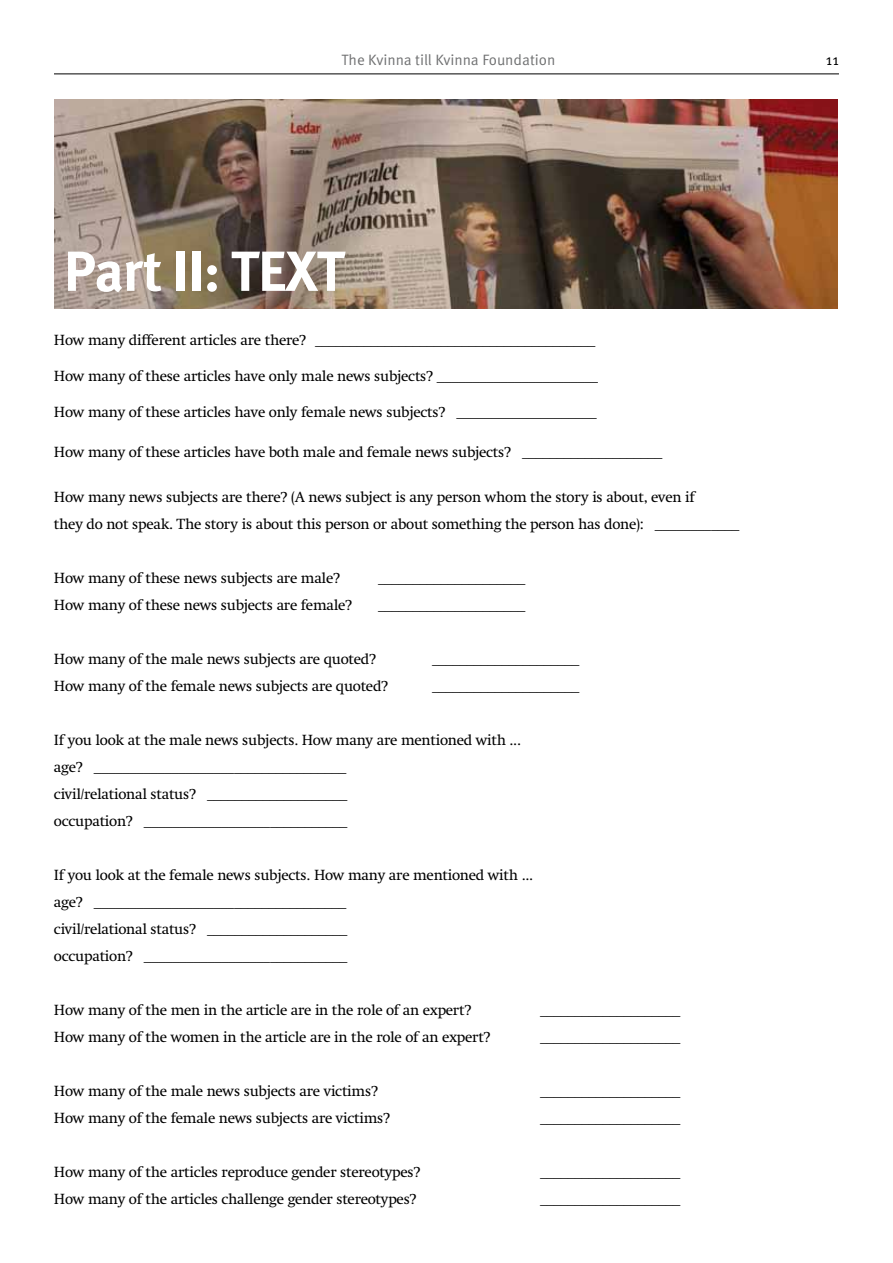
<style>
.page{position:relative;width:893px;height:1263px;background:#fff}
.page>*{position:absolute;margin:0;border:0;box-sizing:border-box;transform-origin:0 0}
.t1{font:700 56.4px "Meta OT";letter-spacing:-.02em;color:#fff}
.t2{font:15px/27px "Swift LT Std";letter-spacing:-.02em;color:#000}
.t3{font:15px "Meta OT Norm";color:#707172}
.t4{font:15px "Meta OT Norm";color:#000}
</style>
<div class="page">
<hr style="left:54px;top:74px;width:785px;height:1px;background:#000">
<img style="left:54px;top:100px;width:784px;height:209px">
<p class="t3" style="left:342px;top:51px;width:215px">The Kvinna till Kvinna Foundation</p>
<p class="t4" style="left:826px;top:51px;width:15px">11</p>
<h1 class="t1" style="left:64px;top:236px;width:282px">Part II: TEXT</h1>
<p class="t2" style="left:54px;top:326px;width:543px">How many different articles are there? ________________________________________</p>
<p class="t2" style="left:54px;top:362px;width:546px">How many of these articles have only male news subjects? _______________________</p>
<p class="t2" style="left:54px;top:398px;width:544px">How many of these articles have only female news subjects? ____________________</p>
<p class="t2" style="left:54px;top:439px;width:610px">How many of these articles have both male and female news subjects? ____________________</p>
<p class="t2" style="left:54px;top:484px;width:687px">How many news subjects are there? (A news subject is any person whom the story is about, even if<br>they do not speak. The story is about this person or about something the person has done): ____________</p>
<p class="t2" style="left:54px;top:565px;width:287px">How many of these news subjects are male?</p>
<p class="t2" style="left:378px;top:565px;width:149px">_____________________</p>
<p class="t2" style="left:54px;top:592px;width:300px">How many of these news subjects are female?</p>
<p class="t2" style="left:378px;top:592px;width:149px">_____________________</p>
<p class="t2" style="left:54px;top:646px;width:324px">How many of the male news subjects are quoted?</p>
<p class="t2" style="left:432px;top:646px;width:149px">_____________________</p>
<p class="t2" style="left:54px;top:673px;width:336px">How many of the female news subjects are quoted?</p>
<p class="t2" style="left:432px;top:673px;width:149px">_____________________</p>
<p class="t2" style="left:54px;top:727px;width:469px">If you look at the male news subjects. How many are mentioned with ... age? ____________________________________<br>civil/relational status? ____________________<br>occupation? _____________________________</p>
<p class="t2" style="left:54px;top:862px;width:481px">If you look at the female news subjects. How many are mentioned with ... age? ____________________________________<br>civil/relational status? ____________________<br>occupation? _____________________________</p>
<p class="t2" style="left:54px;top:997px;width:419px">How many of the men in the article are in the role of an expert?</p>
<p class="t2" style="left:540px;top:997px;width:142px">____________________</p>
<p class="t2" style="left:54px;top:1024px;width:438px">How many of the women in the article are in the role of an expert?</p>
<p class="t2" style="left:540px;top:1024px;width:142px">____________________</p>
<p class="t2" style="left:54px;top:1078px;width:325px">How many of the male news subjects are victims?</p>
<p class="t2" style="left:540px;top:1078px;width:142px">____________________</p>
<p class="t2" style="left:54px;top:1105px;width:338px">How many of the female news subjects are victims?</p>
<p class="t2" style="left:540px;top:1105px;width:142px">____________________</p>
<p class="t2" style="left:54px;top:1159px;width:368px">How many of the articles reproduce gender stereotypes?</p>
<p class="t2" style="left:540px;top:1159px;width:142px">____________________</p>
<p class="t2" style="left:54px;top:1186px;width:364px">How many of the articles challenge gender stereotypes?</p>
<p class="t2" style="left:540px;top:1186px;width:142px">____________________</p>
</div>
